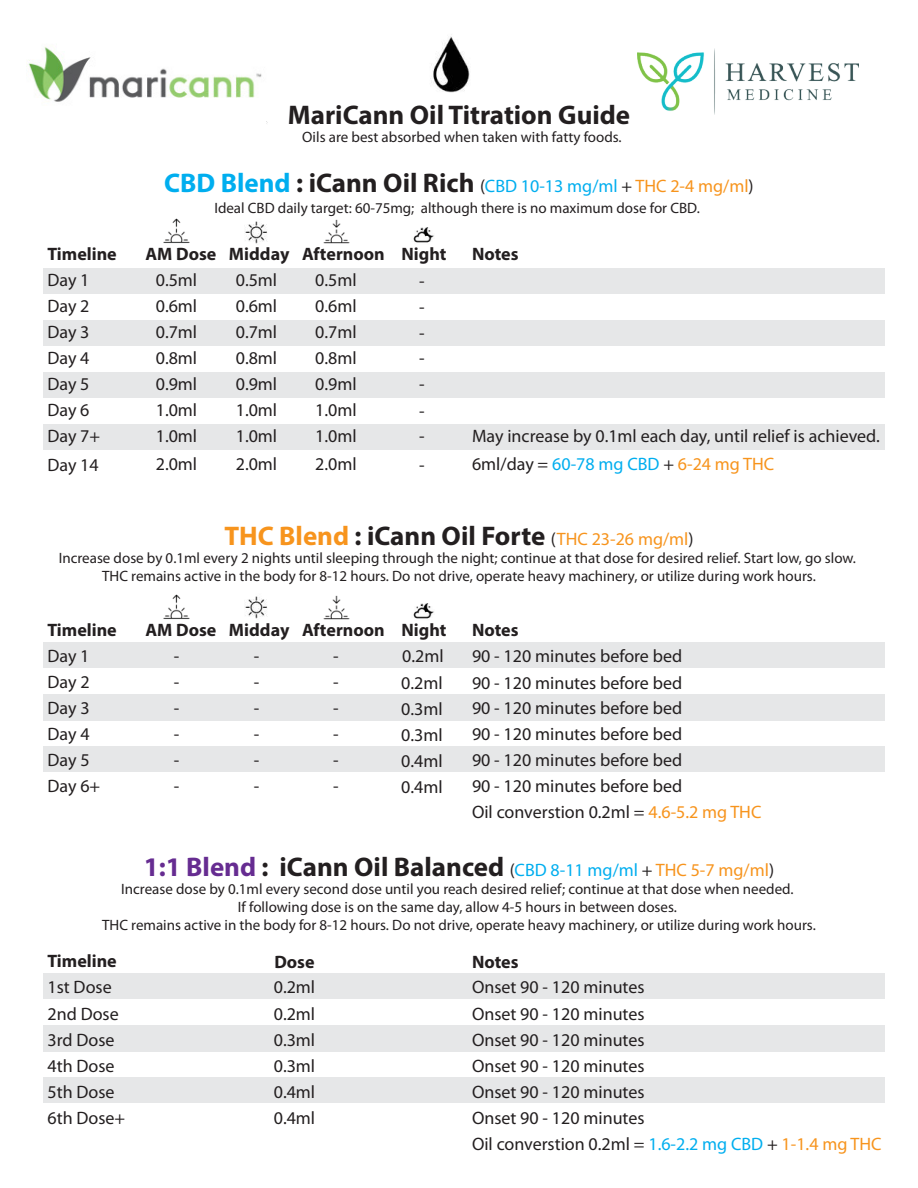
<style>
.page{position:relative;width:918px;height:1188px;background:#fff}
.page>*{position:absolute;margin:0;border:0;box-sizing:border-box;transform-origin:0 0}
.t1{font:700 27px "Myriad Pro";color:#231f20}
.t2{font:18px/26px "Myriad Pro";color:#231f20;text-align:justify}
.t3{font:700 18px "Myriad Pro";color:#231f20}
.t4{font:18px "Myriad Pro";color:#00aeef}
.t5{font:15px/18px "Myriad Pro";color:#231f20;text-align:center}
.s1{color:#00aeef}
.s2{font-weight:400;font-size:18px}
.s3{font-weight:400;font-size:18px;color:#00aeef}
.s4{font-weight:400;font-size:18px;color:#f7941d}
.s5{color:#231f20}
.s6{color:#f7941d}
.s7{color:#662c91}
</style>
<div class="page">
<div style="left:43px;top:973px;width:842px;height:26px;background:#e6e7e8"></div>
<div style="left:43px;top:1025px;width:842px;height:26px;background:#e6e7e8"></div>
<div style="left:43px;top:1077px;width:842px;height:26px;background:#e6e7e8"></div>
<div style="left:43px;top:642px;width:842px;height:26px;background:#e6e7e8"></div>
<div style="left:43px;top:694px;width:842px;height:26px;background:#e6e7e8"></div>
<div style="left:43px;top:746px;width:842px;height:26px;background:#e6e7e8"></div>
<img style="left:163px;top:594px;width:27px;height:25px">
<img style="left:323px;top:595px;width:27px;height:25px">
<img style="left:245px;top:596px;width:22px;height:23px">
<img style="left:413px;top:603px;width:21px;height:16px">
<div style="left:43px;top:268px;width:842px;height:26px;background:#e6e7e8"></div>
<div style="left:43px;top:320px;width:842px;height:26px;background:#e6e7e8"></div>
<div style="left:43px;top:372px;width:842px;height:26px;background:#e6e7e8"></div>
<div style="left:43px;top:424px;width:842px;height:26px;background:#e6e7e8"></div>
<img style="left:163px;top:218px;width:27px;height:25px">
<img style="left:323px;top:219px;width:27px;height:25px">
<img style="left:245px;top:221px;width:22px;height:23px">
<img style="left:413px;top:227px;width:21px;height:16px">
<img style="left:638px;top:48px;width:220px;height:67px">
<img style="left:28px;top:46px;width:239px;height:78px">
<img style="left:430px;top:36px;width:40px;height:57px">
<h1 class="t1" style="left:288px;top:104px;width:344px">MariCann Oil Titration Guide</h1>
<p class="t5" style="left:302px;top:129px;width:321px">Oils are best absorbed when taken with fatty foods.</p>
<h1 class="t1" style="left:164px;top:172px;width:591px"><span class="s1">CBD Blend</span> : iCann Oil Rich <span class="s2">(</span><span class="s3">CBD 10-13 mg/ml</span> <span class="s2">+</span> <span class="s4">THC 2-4 mg/ml</span><span class="s2">)</span></h1>
<p class="t5" style="left:214px;top:200px;width:487px">Ideal CBD daily target: 60-75mg; although there is no maximum dose for CBD.</p>
<p class="t3" style="left:47px;top:247px;width:71px">Timeline</p>
<p class="t3" style="left:145px;top:247px;width:302px">AM Dose Midday Afternoon Night</p>
<p class="t3" style="left:472px;top:247px;width:48px">Notes</p>
<p class="t2" style="left:48px;top:269px;width:44px">Day 1</p>
<p class="t2" style="left:156px;top:269px;width:43px">0.5ml</p>
<p class="t2" style="left:236px;top:269px;width:43px">0.5ml</p>
<p class="t2" style="left:315px;top:269px;width:43px">0.5ml</p>
<p class="t2" style="left:419px;top:269px;width:7px">- - - - - - -</p>
<p class="t2" style="left:156px;top:295px;width:43px">0.6ml</p>
<p class="t2" style="left:236px;top:295px;width:43px">0.6ml</p>
<p class="t2" style="left:315px;top:295px;width:43px">0.6ml</p>
<p class="t2" style="left:156px;top:321px;width:43px">0.7ml</p>
<p class="t2" style="left:236px;top:321px;width:43px">0.7ml</p>
<p class="t2" style="left:315px;top:321px;width:43px">0.7ml</p>
<p class="t2" style="left:156px;top:347px;width:43px">0.8ml</p>
<p class="t2" style="left:236px;top:347px;width:43px">0.8ml</p>
<p class="t2" style="left:315px;top:347px;width:43px">0.8ml</p>
<p class="t2" style="left:156px;top:373px;width:43px">0.9ml</p>
<p class="t2" style="left:236px;top:373px;width:43px">0.9ml</p>
<p class="t2" style="left:315px;top:373px;width:43px">0.9ml</p>
<p class="t2" style="left:156px;top:399px;width:43px">1.0ml</p>
<p class="t2" style="left:236px;top:399px;width:43px">1.0ml</p>
<p class="t2" style="left:315px;top:399px;width:43px">1.0ml</p>
<p class="t2" style="left:156px;top:425px;width:43px">1.0ml</p>
<p class="t2" style="left:236px;top:425px;width:43px">1.0ml</p>
<p class="t2" style="left:315px;top:425px;width:43px">1.0ml</p>
<p class="t2" style="left:48px;top:295px;width:44px">Day 2<br>Day 3<br>Day 4<br>Day 5<br>Day 6</p>
<p class="t2" style="left:48px;top:453px;width:53px">Day 14</p>
<p class="t2" style="left:156px;top:453px;width:43px">2.0ml</p>
<p class="t2" style="left:236px;top:453px;width:43px">2.0ml</p>
<p class="t2" style="left:315px;top:453px;width:43px">2.0ml</p>
<p class="t2" style="left:419px;top:453px;width:7px">-</p>
<p class="t4" style="left:472px;top:457px;width:304px"><span class="s5">6ml/day =</span> 60-78 mg CBD <span class="s5">+</span> <span class="s6">6-24 mg THC</span></p>
<p class="t2" style="left:472px;top:425px;width:409px">May increase by 0.1ml each day, until relief is achieved.</p>
<p class="t2" style="left:48px;top:425px;width:54px">Day 7+</p>
<h1 class="t1" style="left:224px;top:525px;width:471px"><span class="s6">THC Blend</span> : iCann Oil Forte <span class="s2">(</span><span class="s4">THC 23-26 mg/ml</span><span class="s2">)</span></h1>
<p class="t5" style="left:59px;top:550px;width:799px">Increase dose by 0.1ml every 2 nights until sleeping through the night; continue at that dose for desired relief. Start low, go slow.<br>THC remains active in the body for 8-12 hours. Do not drive, operate heavy machinery, or utilize during work hours.</p>
<p class="t3" style="left:48px;top:623px;width:71px">Timeline</p>
<p class="t3" style="left:145px;top:623px;width:302px">AM Dose Midday Afternoon Night</p>
<p class="t3" style="left:472px;top:623px;width:48px">Notes</p>
<p class="t2" style="left:48px;top:644px;width:44px">Day 1</p>
<p class="t2" style="left:402px;top:644px;width:43px">0.2ml</p>
<p class="t2" style="left:472px;top:644px;width:291px;text-align:left">90 - 120 minutes before bed<br>90 - 120 minutes before bed<br>90 - 120 minutes before bed<br>90 - 120 minutes before bed<br>90 - 120 minutes before bed<br>90 - 120 minutes before bed<br>Oil converstion 0.2ml = <span class="s6">4.6-5.2 mg THC</span></p>
<p class="t2" style="left:174px;top:645px;width:7px">-</p>
<p class="t2" style="left:254px;top:645px;width:7px">-</p>
<p class="t2" style="left:333px;top:645px;width:7px">-</p>
<p class="t2" style="left:174px;top:671px;width:7px">-</p>
<p class="t2" style="left:254px;top:671px;width:7px">-</p>
<p class="t2" style="left:333px;top:671px;width:7px">-</p>
<p class="t2" style="left:174px;top:697px;width:7px">-</p>
<p class="t2" style="left:254px;top:697px;width:7px">-</p>
<p class="t2" style="left:333px;top:697px;width:7px">-</p>
<p class="t2" style="left:174px;top:723px;width:7px">-</p>
<p class="t2" style="left:254px;top:723px;width:7px">-</p>
<p class="t2" style="left:333px;top:723px;width:7px">-</p>
<p class="t2" style="left:174px;top:749px;width:7px">-</p>
<p class="t2" style="left:254px;top:749px;width:7px">-</p>
<p class="t2" style="left:333px;top:749px;width:7px">-</p>
<p class="t2" style="left:174px;top:775px;width:7px">-</p>
<p class="t2" style="left:254px;top:775px;width:7px">-</p>
<p class="t2" style="left:333px;top:775px;width:7px">-</p>
<p class="t2" style="left:401px;top:671px;width:43px">0.2ml 0.3ml 0.3ml 0.4ml 0.4ml</p>
<p class="t2" style="left:48px;top:671px;width:54px;text-align:left">Day 2<br>Day 3<br>Day 4<br>Day 5<br>Day 6+</p>
<h1 class="t1" style="left:144px;top:857px;width:632px"><span class="s7">1:1 Blend</span> : iCann Oil Balanced <span class="s2">(</span><span class="s3">CBD 8-11 mg/ml</span> <span class="s2">+</span> <span class="s4">THC 5-7 mg/ml</span><span class="s2">)</span></h1>
<p class="t5" style="left:102px;top:882px;width:715px">Increase dose by 0.1ml every second dose until you reach desired relief; continue at that dose when needed.<br>If following dose is on the same day, allow 4-5 hours in between doses.<br>THC remains active in the body for 8-12 hours. Do not drive, operate heavy machinery, or utilize during work hours.</p>
<p class="t3" style="left:47px;top:954px;width:71px">Timeline</p>
<p class="t3" style="left:274px;top:955px;width:42px">Dose</p>
<p class="t3" style="left:472px;top:955px;width:48px">Notes</p>
<p class="t2" style="left:48px;top:976px;width:66px">1st Dose</p>
<p class="t2" style="left:472px;top:976px;width:411px;text-align:left">Onset 90 - 120 minutes<br>Onset 90 - 120 minutes<br>Onset 90 - 120 minutes<br>Onset 90 - 120 minutes<br>Onset 90 - 120 minutes<br>Onset 90 - 120 minutes<br>Oil converstion 0.2ml = <span class="s1">1.6-2.2 mg CBD</span> + <span class="s6">1-1.4 mg THC</span></p>
<p class="t2" style="left:274px;top:976px;width:43px">0.2ml 0.2ml 0.3ml 0.3ml 0.4ml 0.4ml</p>
<p class="t2" style="left:48px;top:1002px;width:79px;text-align:left">2nd Dose<br>3rd Dose<br>4th Dose<br>5th Dose<br>6th Dose+</p>
</div>
